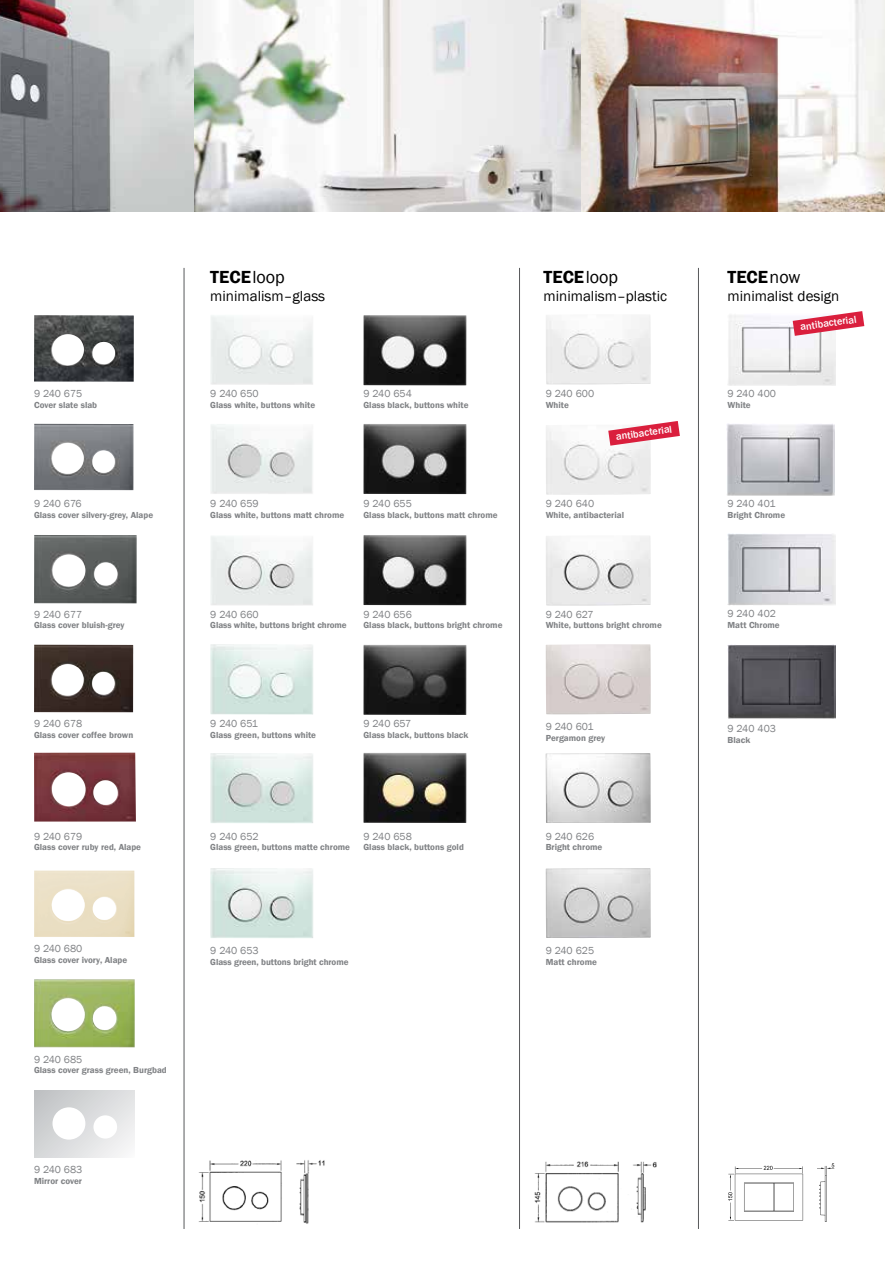
<style>
.page{position:relative;width:885px;height:1263px;background:#fff}
.page>*{position:absolute;margin:0;border:0;box-sizing:border-box;transform-origin:0 0}
.t1{font:600 18px "Franklin Gothic";color:#000}
.t2{font:15px "Franklin Gothic";color:#000}
.t3{font:10.5px "Franklin Gothic";color:#808285}
.t4{font:500 10.5px "Franklin Gothic";color:#fff}
.t5{font:600 9px "Franklin Gothic";color:#808285}
.s1{font-weight:400}
</style>
<div class="page">
<img style="left:546px;top:315px;width:104px;height:69px">
<img style="left:546px;top:536px;width:104px;height:69px">
<img style="left:545px;top:868px;width:105px;height:70px">
<img style="left:545px;top:644px;width:105px;height:70px">
<img style="left:545px;top:753px;width:105px;height:70px">
<img style="left:546px;top:425px;width:104px;height:70px">
<svg style="left:608px;top:421px;width:71px;height:25px"></svg>
<img style="left:0;top:0;width:194px;height:212px">
<img style="left:580px;top:0;width:304px;height:212px">
<img style="left:363px;top:315px;width:103px;height:70px">
<img style="left:363px;top:424px;width:103px;height:70px">
<img style="left:363px;top:535px;width:103px;height:70px">
<img style="left:363px;top:645px;width:103px;height:70px">
<img style="left:363px;top:753px;width:103px;height:70px">
<img style="left:211px;top:315px;width:102px;height:70px">
<img style="left:211px;top:424px;width:102px;height:70px">
<img style="left:211px;top:536px;width:102px;height:70px">
<img style="left:210px;top:644px;width:103px;height:70px">
<img style="left:210px;top:753px;width:103px;height:70px">
<img style="left:210px;top:868px;width:103px;height:70px">
<img style="left:34px;top:535px;width:103px;height:68px">
<img style="left:34px;top:645px;width:99px;height:67px">
<img style="left:34px;top:315px;width:100px;height:67px">
<img style="left:34px;top:424px;width:99px;height:66px">
<img style="left:34px;top:753px;width:102px;height:68px">
<img style="left:34px;top:871px;width:100px;height:66px">
<img style="left:34px;top:979px;width:101px;height:68px">
<div style="left:34px;top:1090px;width:100px;height:68px;background:linear-gradient(to right,#c9cbcd,#eeeeef)"></div>
<div style="left:52px;top:1107px;width:33px;height:32px;background:#fff;border-radius:50%"></div>
<div style="left:93px;top:1115px;width:24px;height:23px;background:#fff;border-radius:50%"></div>
<img style="left:198px;top:1160px;width:127px;height:64px">
<img style="left:534px;top:1161px;width:123px;height:62px">
<svg style="left:194px;top:0;width:386px;height:212px"></svg>
<hr style="left:184px;top:268px;width:1px;height:961px;background:#58595b">
<hr style="left:519px;top:268px;width:1px;height:961px;background:#58595b">
<img style="left:728px;top:315px;width:107px;height:70px">
<img style="left:726px;top:424px;width:108px;height:72px">
<img style="left:727px;top:533px;width:108px;height:72px">
<img style="left:727px;top:645px;width:108px;height:73px">
<svg style="left:792px;top:311px;width:72px;height:25px"></svg>
<hr style="left:698px;top:268px;width:1px;height:961px;background:#58595b">
<svg style="left:728px;top:1166px;width:75px;height:55px"></svg>
<svg style="left:817px;top:1163px;width:17px;height:59px"></svg>
<h1 class="t1" style="left:210px;top:266px;width:76px">TECE<span class="s1">loop</span></h1>
<h2 class="t2" style="left:210px;top:287px;width:116px">minimalism–glass</h2>
<h1 class="t1" style="left:543px;top:266px;width:76px">TECE<span class="s1">loop</span></h1>
<h2 class="t2" style="left:543px;top:287px;width:125px">minimalism–plastic</h2>
<h1 class="t1" style="left:727px;top:266px;width:74px">TECE<span class="s1">now</span></h1>
<h2 class="t2" style="left:727px;top:287px;width:113px">minimalist design</h2>
<p class="t4" style="left:799px;top:320px;width:58px;rotate:-8deg">antibacterial</p>
<p class="t3" style="left:34px;top:387px;width:50px">9 240 675</p>
<p class="t5" style="left:34px;top:399px;width:65px">Cover slate slab</p>
<p class="t3" style="left:210px;top:387px;width:50px">9 240 650</p>
<p class="t5" style="left:210px;top:399px;width:106px">Glass white, buttons white</p>
<p class="t3" style="left:363px;top:387px;width:50px">9 240 654</p>
<p class="t5" style="left:363px;top:399px;width:106px">Glass black, buttons white</p>
<p class="t3" style="left:545px;top:387px;width:50px">9 240 600</p>
<p class="t5" style="left:545px;top:399px;width:25px">White</p>
<p class="t3" style="left:727px;top:387px;width:50px">9 240 400</p>
<p class="t5" style="left:727px;top:399px;width:25px">White</p>
<p class="t4" style="left:615px;top:430px;width:58px;rotate:-8deg">antibacterial</p>
<p class="t3" style="left:34px;top:497px;width:49px">9 240 676</p>
<p class="t5" style="left:34px;top:509px;width:121px">Glass cover silvery-grey, Alape</p>
<p class="t3" style="left:210px;top:497px;width:50px">9 240 659</p>
<p class="t5" style="left:210px;top:509px;width:135px">Glass white, buttons matt chrome</p>
<p class="t3" style="left:363px;top:497px;width:50px">9 240 655</p>
<p class="t5" style="left:363px;top:509px;width:136px">Glass black, buttons matt chrome</p>
<p class="t3" style="left:545px;top:497px;width:50px">9 240 640</p>
<p class="t5" style="left:545px;top:509px;width:80px">White, antibacterial</p>
<p class="t3" style="left:727px;top:497px;width:50px">9 240 401</p>
<p class="t5" style="left:727px;top:509px;width:59px">Bright Chrome</p>
<p class="t3" style="left:34px;top:607px;width:50px">9 240 677</p>
<p class="t5" style="left:34px;top:620px;width:92px">Glass cover bluish-grey</p>
<p class="t3" style="left:210px;top:607px;width:50px">9 240 660</p>
<p class="t5" style="left:210px;top:620px;width:138px">Glass white, buttons bright chrome</p>
<p class="t3" style="left:363px;top:607px;width:50px">9 240 656</p>
<p class="t5" style="left:363px;top:620px;width:140px">Glass black, buttons bright chrome</p>
<p class="t3" style="left:545px;top:607px;width:49px">9 240 627</p>
<p class="t5" style="left:545px;top:620px;width:118px">White, buttons bright chrome</p>
<p class="t3" style="left:727px;top:607px;width:50px">9 240 402</p>
<p class="t5" style="left:727px;top:619px;width:54px">Matt Chrome</p>
<p class="t3" style="left:34px;top:717px;width:50px">9 240 678</p>
<p class="t5" style="left:34px;top:729px;width:101px">Glass cover coffee brown</p>
<p class="t3" style="left:210px;top:717px;width:49px">9 240 651</p>
<p class="t5" style="left:210px;top:729px;width:107px">Glass green, buttons white</p>
<p class="t3" style="left:363px;top:717px;width:49px">9 240 657</p>
<p class="t5" style="left:363px;top:729px;width:106px">Glass black, buttons black</p>
<p class="t3" style="left:545px;top:720px;width:50px">9 240 601</p>
<p class="t5" style="left:545px;top:732px;width:61px">Pergamon grey</p>
<p class="t3" style="left:727px;top:722px;width:50px">9 240 403</p>
<p class="t5" style="left:727px;top:735px;width:24px">Black</p>
<p class="t3" style="left:34px;top:829px;width:50px">9 240 679</p>
<p class="t5" style="left:34px;top:842px;width:109px">Glass cover ruby red, Alape</p>
<p class="t3" style="left:210px;top:829px;width:50px">9 240 652</p>
<p class="t5" style="left:210px;top:842px;width:141px">Glass green, buttons matte chrome</p>
<p class="t3" style="left:363px;top:829px;width:50px">9 240 658</p>
<p class="t5" style="left:363px;top:842px;width:102px">Glass black, buttons gold</p>
<p class="t3" style="left:545px;top:829px;width:50px">9 240 626</p>
<p class="t5" style="left:545px;top:842px;width:58px">Bright chrome</p>
<p class="t3" style="left:34px;top:942px;width:50px">9 240 680</p>
<p class="t5" style="left:34px;top:955px;width:95px">Glass cover ivory, Alape</p>
<p class="t3" style="left:210px;top:944px;width:50px">9 240 653</p>
<p class="t5" style="left:210px;top:956px;width:140px">Glass green, buttons bright chrome</p>
<p class="t3" style="left:545px;top:944px;width:50px">9 240 625</p>
<p class="t5" style="left:545px;top:956px;width:53px">Matt chrome</p>
<p class="t3" style="left:34px;top:1052px;width:50px">9 240 685</p>
<p class="t5" style="left:34px;top:1065px;width:134px">Glass cover grass green, Burgbad</p>
<p class="t3" style="left:34px;top:1163px;width:50px">9 240 683</p>
<p class="t5" style="left:34px;top:1175px;width:50px">Mirror cover</p>
</div>
